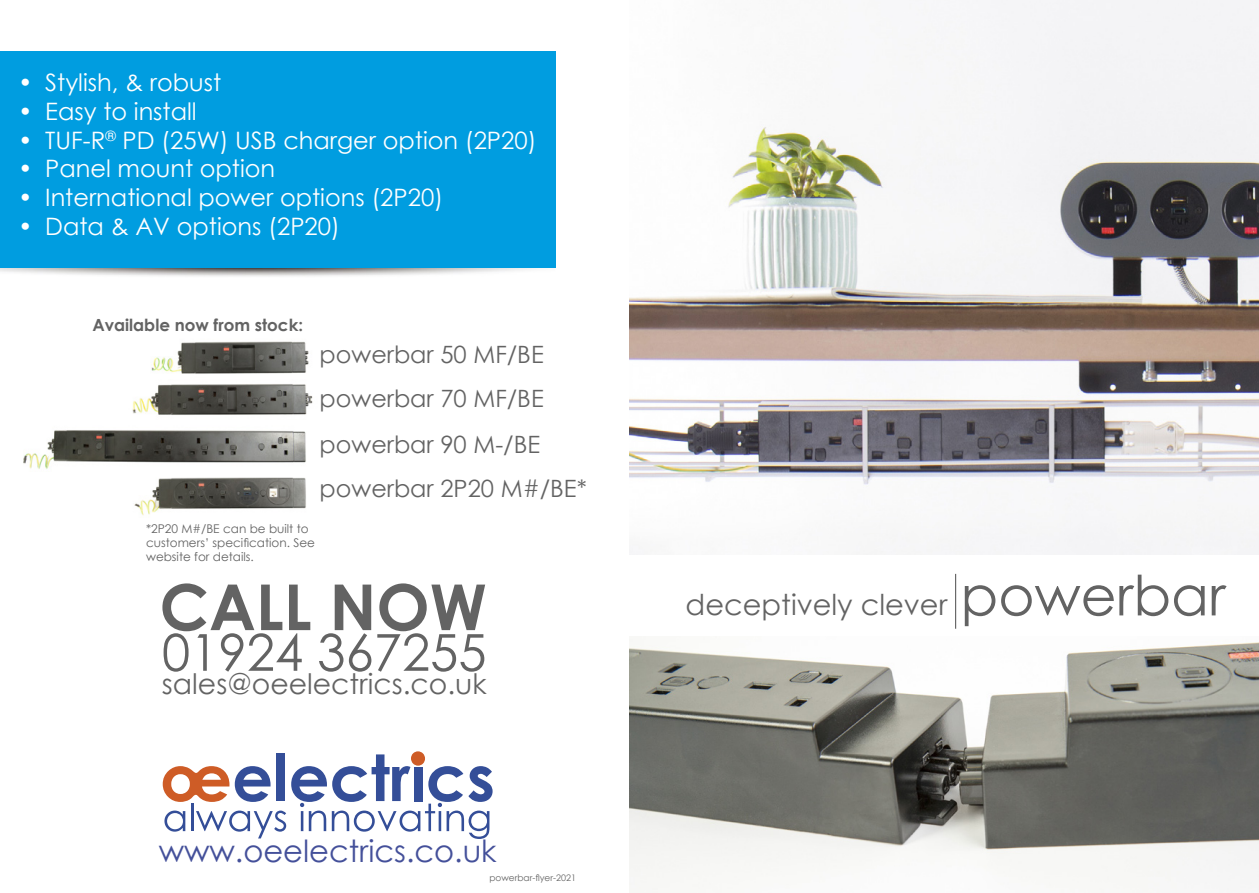
<style>
.page{position:relative;width:1259px;height:893px;background:#fff}
.page>*{position:absolute;margin:0;border:0;box-sizing:border-box;transform-origin:0 0}
.t1{font:700 63.45px "Century Gothic";color:#636363}
.t2{font:51px "Century Gothic";color:#636363}
.t3{font:30.6px "Century Gothic";color:#44509a}
.t4{font:28.8px "Century Gothic";color:#636363}
.t5{font:28.35px "Century Gothic";color:#636363}
.t6{font:24px "Century Gothic";color:#fff}
.t7{font:23.85px/45.2px "Century Gothic";color:#636363}
.t8{font:700 16.8px "Century Gothic";color:#636363}
.t9{font:12px/14.4px "Century Gothic";color:#636363}
.t10{font:9px "Century Gothic";color:#636363}
.s1{font-size:55.35px}
</style>
<div class="page">
<img style="left:0;top:268px;width:534px;height:9px">
<img style="left:629px;top:0;width:630px;height:555px">
<div style="left:0;top:51px;width:555px;height:217px;background:#009de0"></div>
<hr style="left:955px;top:574px;width:1px;height:55px;background:#636363">
<svg style="left:163px;top:751px;width:329px;height:88px"></svg>
<img style="left:23px;top:341px;width:290px;height:175px">
<img style="left:629px;top:642px;width:630px;height:248px">
<p class="t6" style="left:18px;top:65px;width:204px">• Stylish, &amp; robust</p>
<p class="t6" style="left:18px;top:94px;width:180px">• Easy to install</p>
<p class="t6" style="left:18px;top:123px;width:520px">• TUF-R<sup>®</sup> PD (25W) USB charger option (2P20)</p>
<p class="t6" style="left:18px;top:152px;width:258px">• Panel mount option</p>
<p class="t6" style="left:18px;top:181px;width:426px">• International power options (2P20)</p>
<p class="t6" style="left:18px;top:209px;width:323px">• Data &amp; AV options (2P20)</p>
<p class="t8" style="left:92px;top:312px;width:212px">Available now from stock:</p>
<p class="t7" style="left:320px;top:332px;width:226px">powerbar 50 MF/BE</p>
<p class="t7" style="left:320px;top:376px;width:269px">powerbar 70 MF/BE powerbar 90 M-/BE powerbar 2P20 M#/BE*</p>
<p class="t9" style="left:146px;top:521px;width:170px">*2P20 M#/BE can be built to customers’ specification. See website for details.</p>
<h1 class="t1" style="left:159px;top:559px;width:329px">CALL NOW</h1>
<h2 class="t2" style="left:162px;top:617px;width:326px">01924 367255</h2>
<p class="t5" style="left:162px;top:664px;width:326px">sales@oeelectrics.co.uk</p>
<p class="t3" style="left:159px;top:829px;width:339px">www.oeelectrics.co.uk</p>
<p class="t10" style="left:489px;top:871px;width:88px">powerbar-flyer-2021</p>
<p class="t4" style="left:685px;top:585px;width:541px">deceptively clever <span class="s1">powerbar</span></p>
</div>
